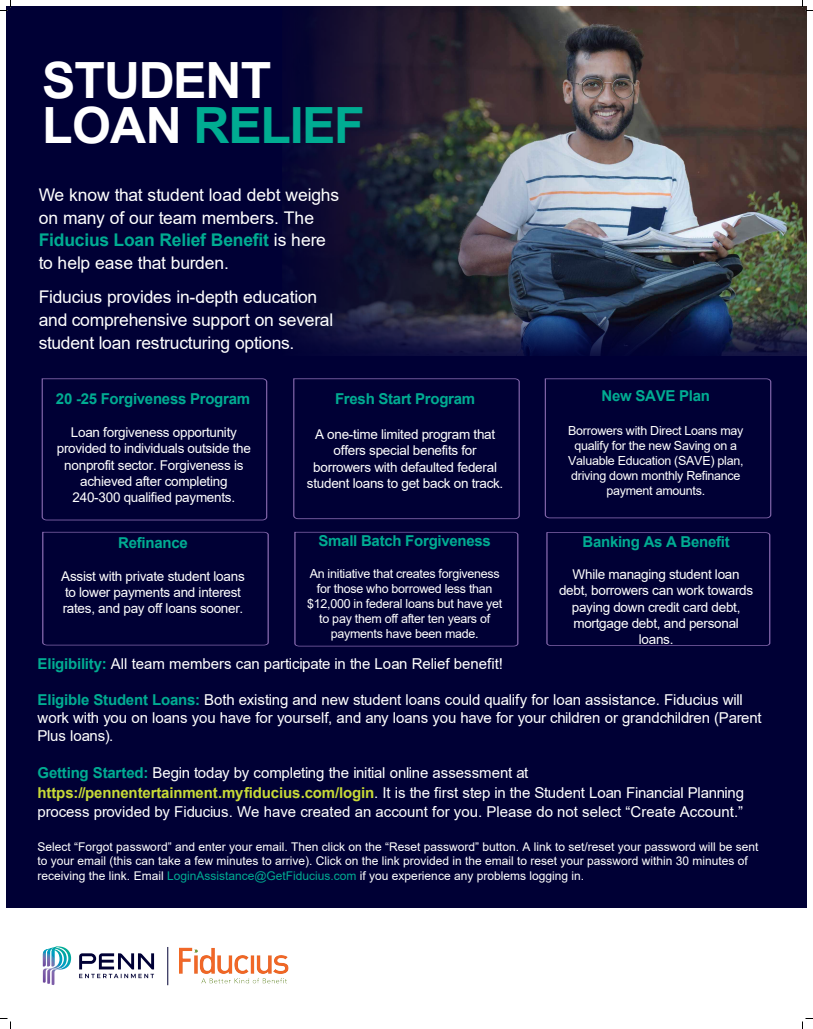
<style>
.page{position:relative;width:813px;height:1029px;background:#fff}
.page>*{position:absolute;margin:0;border:0;box-sizing:border-box;transform-origin:0 0}
.Headline_Title{font:700 50px/45px "Arial";letter-spacing:-.025em;color:#fff}
.Body_Copy{font:17.5px/22.8px "Arial";letter-spacing:-.015em;color:#fff}
.Body_Copy-2{font:15px/18px "Arial";color:#fff}
.t1{font:700 15px "Arial";letter-spacing:-.02em;color:#00ac92}
.t2{font:13.5px/16.2px "Arial";letter-spacing:-.02em;color:#fff;text-align:center}
.t3{font:12.5px/15px "Arial";letter-spacing:-.02em;color:#fff;text-align:center}
.Body_Copy-3{font:12px/14.4px "Arial";color:#fff}
.s1{color:#00ac92}
.s2{font-weight:700;color:#00ac92}
.s3{font-weight:700;color:#c8da37}
</style>
<div class="page">
<div style="left:6px;top:6px;width:801px;height:902px;background:#000035"></div>
<svg style="left:42px;top:532px;width:227px;height:113px"></svg>
<svg style="left:293px;top:378px;width:227px;height:141px"></svg>
<svg style="left:545px;top:378px;width:226px;height:140px"></svg>
<svg style="left:43px;top:946px;width:28px;height:39px"></svg>
<svg style="left:79px;top:953px;width:75px;height:25px"></svg>
<img style="left:180px;top:947px;width:108px;height:37px">
<img style="left:283px;top:6px;width:524px;height:306px">
<svg style="left:294px;top:312px;width:513px;height:44px"></svg>
<hr style="left:167px;top:947px;width:1px;height:38px;background:#000035">
<svg style="left:0;top:0;width:11px;height:11px"></svg>
<svg style="left:0;top:1018px;width:11px;height:11px"></svg>
<svg style="left:802px;top:0;width:11px;height:11px"></svg>
<svg style="left:802px;top:1018px;width:11px;height:11px"></svg>
<svg style="left:42px;top:378px;width:225px;height:142px"></svg>
<svg style="left:546px;top:532px;width:224px;height:114px"></svg>
<svg style="left:294px;top:532px;width:224px;height:114px"></svg>
<p class="Headline_Title" style="left:42px;top:58px;width:324px">STUDENT<br>LOAN <span class="s1">RELIEF</span></p>
<p class="Body_Copy" style="left:39px;top:183px;width:302px">We know that student load debt weighs on many of our team members. The<br><span class="s2">Fiducius Loan Relief Benefit</span> is here to help ease that burden.</p>
<p class="Body_Copy" style="left:39px;top:286px;width:296px">Fiducius provides in-depth education and comprehensive support on several student loan restructuring options.</p>
<p class="t1" style="left:56px;top:389px;width:196px">20 -25 Forgiveness Program</p>
<p class="t2" style="left:57px;top:424px;width:196px">Loan forgiveness opportunity provided to individuals outside the nonprofit sector. Forgiveness is achieved after completing<br>240-300 qualified payments.</p>
<p class="t1" style="left:118px;top:532px;width:71px">Refinance</p>
<p class="t2" style="left:61px;top:568px;width:185px;text-align:left">Assist with private student loans to lower payments and interest rates, and pay off loans sooner.</p>
<p class="t1" style="left:335px;top:389px;width:142px">Fresh Start Program</p>
<p class="t2" style="left:307px;top:426px;width:198px">A one-time limited program that offers special benefits for borrowers with defaulted federal student loans to get back on track.</p>
<p class="t1" style="left:319px;top:530px;width:174px">Small Batch Forgiveness</p>
<p class="t3" style="left:307px;top:566px;width:197px">An initiative that creates forgiveness for those who borrowed less than $12,000 in federal loans but have yet to pay them off after ten years of payments have been made.</p>
<p class="t1" style="left:602px;top:385px;width:110px">New SAVE Plan</p>
<p class="t3" style="left:568px;top:423px;width:177px">Borrowers with Direct Loans may qualify for the new Saving on a<br>Valuable Education (SAVE) plan, driving down monthly Refinance payment amounts.</p>
<p class="t1" style="left:582px;top:531px;width:149px">Banking As A Benefit</p>
<p class="t2" style="left:559px;top:566px;width:196px">While managing student loan debt, borrowers can work towards paying down credit card debt, mortgage debt, and personal loans.</p>
<p class="Body_Copy-2" style="left:38px;top:654px;width:467px"><span class="s2">Eligibility:</span> All team members can participate in the Loan Relief benefit!</p>
<p class="Body_Copy-2" style="left:38px;top:690px;width:725px"><span class="s2">Eligible Student Loans:</span> Both existing and new student loans could qualify for loan assistance. Fiducius will work with you on loans you have for yourself, and any loans you have for your children or grandchildren (Parent<br>Plus loans).</p>
<p class="Body_Copy-2" style="left:38px;top:763px;width:708px;line-height:19.5px"><span class="s2">Getting Started:</span> Begin today by completing the initial online assessment at <span class="s3">https://pennentertainment.myfiducius.com/login</span>. It is the first step in the Student Loan Financial Planning process provided by Fiducius. We have created an account for you. Please do not select “Create Account.”</p>
<p class="Body_Copy-3" style="left:38px;top:839px;width:722px">Select “Forgot password” and enter your email. Then click on the “Reset password” button. A link to set/reset your password will be sent to your email (this can take a few minutes to arrive). Click on the link provided in the email to reset your password within 30 minutes of receiving the link. Email <span class="s1">LoginAssistance@GetFiducius.com</span> if you experience any problems logging in.</p>
</div>
